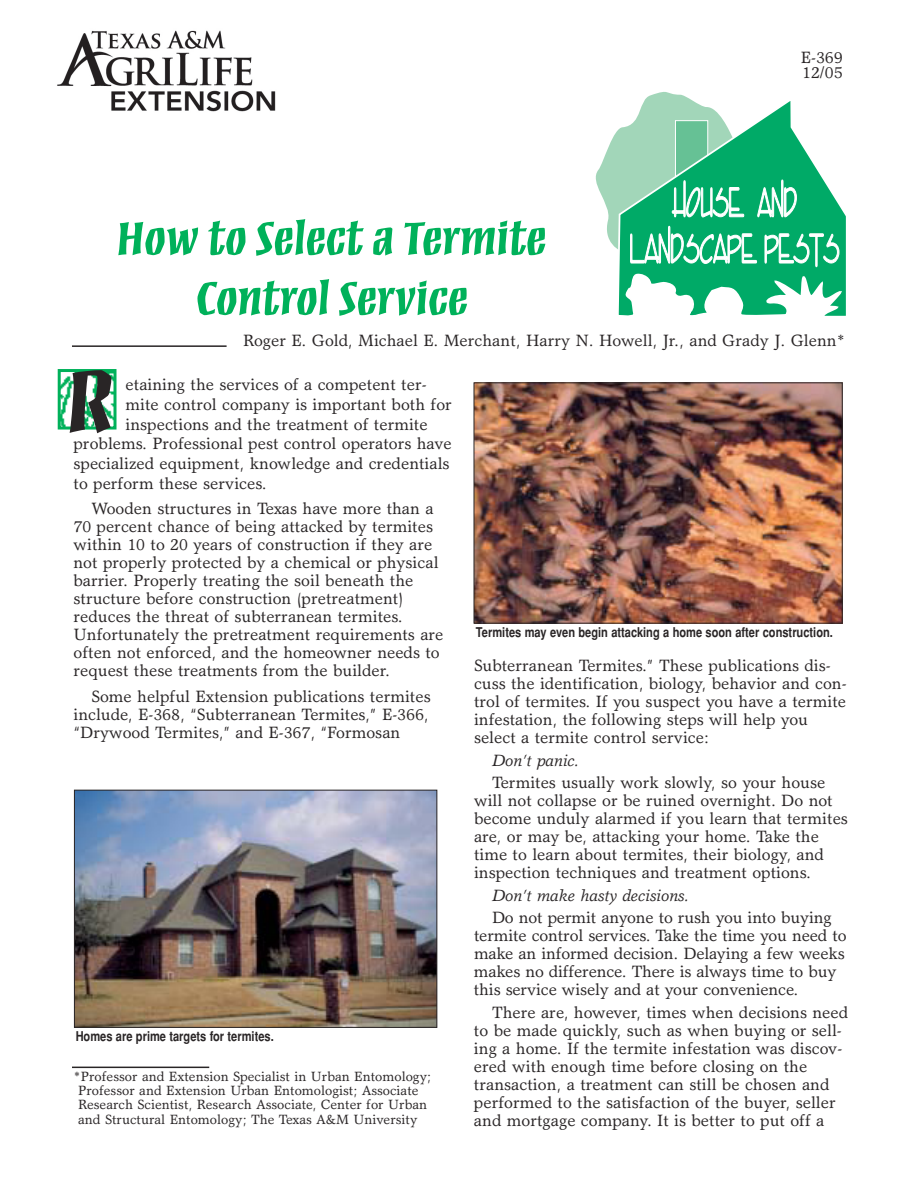
<style>
.page{position:relative;width:918px;height:1188px;background:#fff}
.page>*{position:absolute;margin:0;border:0;box-sizing:border-box;transform-origin:0 0}
.t1{font:112.5px "Mezz MM 585";color:#292526}
.t2{font:60px/60px "Mezz MM 585";color:#00b15a;text-align:center}
.t3{font:16.5px/18px "Garth Graphic";color:#292526}
.t4{font:italic 16.5px "Garth Graphic";color:#292526}
.t5{font:13.5px/14.2px "Garth Graphic";color:#292526}
.t6{font:700 13.5px "Helvetica";color:#292526;scale:.82 1}
</style>
<div class="page">
<svg style="left:618px;top:207px;width:228px;height:109px"></svg>
<svg style="left:595px;top:92px;width:245px;height:194px"></svg>
<hr style="left:72px;top:345px;width:155px;height:2px;background:#292526">
<hr style="left:72px;top:1067px;width:137px;height:1px;background:#292526">
<img style="left:76px;top:792px;width:359px;height:234px">
<div style="left:74px;top:790px;width:363px;height:238px;border:1px solid #292526"></div>
<img style="left:476px;top:384px;width:365px;height:238px">
<div style="left:474px;top:382px;width:369px;height:242px;border:1px solid #292526"></div>
<img style="left:62px;top:373px;width:51px;height:53px">
<div style="left:58px;top:369px;width:59px;height:61px;border:3px solid #00b15a"></div>
<img style="left:57px;top:30px;width:219px;height:82px">
<h2 class="t2" style="left:117px;top:209px;width:431px">How toSelect a Termite<br>Control Service</h2>
<p class="t3" style="left:801px;top:51px;width:43px;line-height:15px">E-369<br>12/05</p>
<p class="t3" style="left:243px;top:333px;width:604px">Roger E. Gold, Michael E. Merchant, Harry N. Howell, Jr., and Grady J. Glenn*</p>
<h1 class="t1" style="left:67px;top:357px;width:48px">R</h1>
<p class="t3" style="left:126px;top:377px;width:303px">etaining the services of a competent ter-</p>
<p class="t3" style="left:126px;top:397px;width:328px">mite control company is important both for</p>
<p class="t3" style="left:126px;top:417px;width:304px">inspections and the treatment of termite</p>
<p class="t3" style="left:74px;top:436px;width:380px">problems. Professional pest control operators have</p>
<p class="t3" style="left:74px;top:456px;width:378px">specialized equipment, knowledge and credentials</p>
<p class="t3" style="left:74px;top:476px;width:195px">to perform these services.</p>
<p class="t3" style="left:74px;top:502px;width:372px;text-indent:18px">Wooden structures in Texas have more than a 70 percent chance of being attacked by termites within 10 to 20 years of construction if they are not properly protected by a chemical or physical barrier. Properly treating the soil beneath the structure before construction (pretreatment) reduces the threat of subterranean termites.<br>Unfortunately the pretreatment requirements are often not enforced, and the homeowner needs to request these treatments from the builder.</p>
<p class="t3" style="left:74px;top:689px;width:359px;text-align:justify;text-indent:18px">Some helpful Extension publications termites include, E-368, “Subterranean Termites,” E-366, “Drywood Termites,” and E-367, “Formosan</p>
<p class="t6" style="left:76px;top:1029px;width:243px">Homes are prime targets for termites.</p>
<p class="t5" style="left:78px;top:1071px;width:355px;text-indent:-5px">*Professor and Extension Specialist in Urban Entomology; Professor and Extension Urban Entomologist; Associate Research Scientist, Research Associate, Center for Urban and Structural Entomology; The Texas A&amp;M University</p>
<p class="t6" style="left:476px;top:625px;width:437px">Termites may even begin attacking a home soon after construction.</p>
<p class="t3" style="left:474px;top:658px;width:374px">Subterranean Termites.” These publications dis&shy;cuss the identification, biology, behavior and con&shy;trol of termites. If you suspect you have a termite infestation, the following steps will help you select a termite control service:</p>
<p class="t4" style="left:492px;top:754px;width:89px">Don’t panic.</p>
<p class="t3" style="left:474px;top:775px;width:375px;text-indent:18px">Termites usually work slowly, so your house will not collapse or be ruined overnight. Do not become unduly alarmed if you learn that termites are, or may be, attacking your home. Take the time to learn about termites, their biology, and inspection techniques and treatment options.</p>
<p class="t4" style="left:492px;top:889px;width:199px">Don’t make hasty decisions.</p>
<p class="t3" style="left:474px;top:910px;width:374px;text-indent:18px">Do not permit anyone to rush you into buying termite control services. Take the time you need to make an informed decision. Delaying a few weeks makes no difference. There is always time to buy this service wisely and at your convenience.</p>
<p class="t3" style="left:474px;top:1005px;width:376px;text-indent:18px">There are, however, times when decisions need to be made quickly, such as when buying or sell&shy;ing a home. If the termite infestation was discov&shy;ered with enough time before closing on the transaction, a treatment can still be chosen and performed to the satisfaction of the buyer, seller and mortgage company. It is better to put off a</p>
</div>
